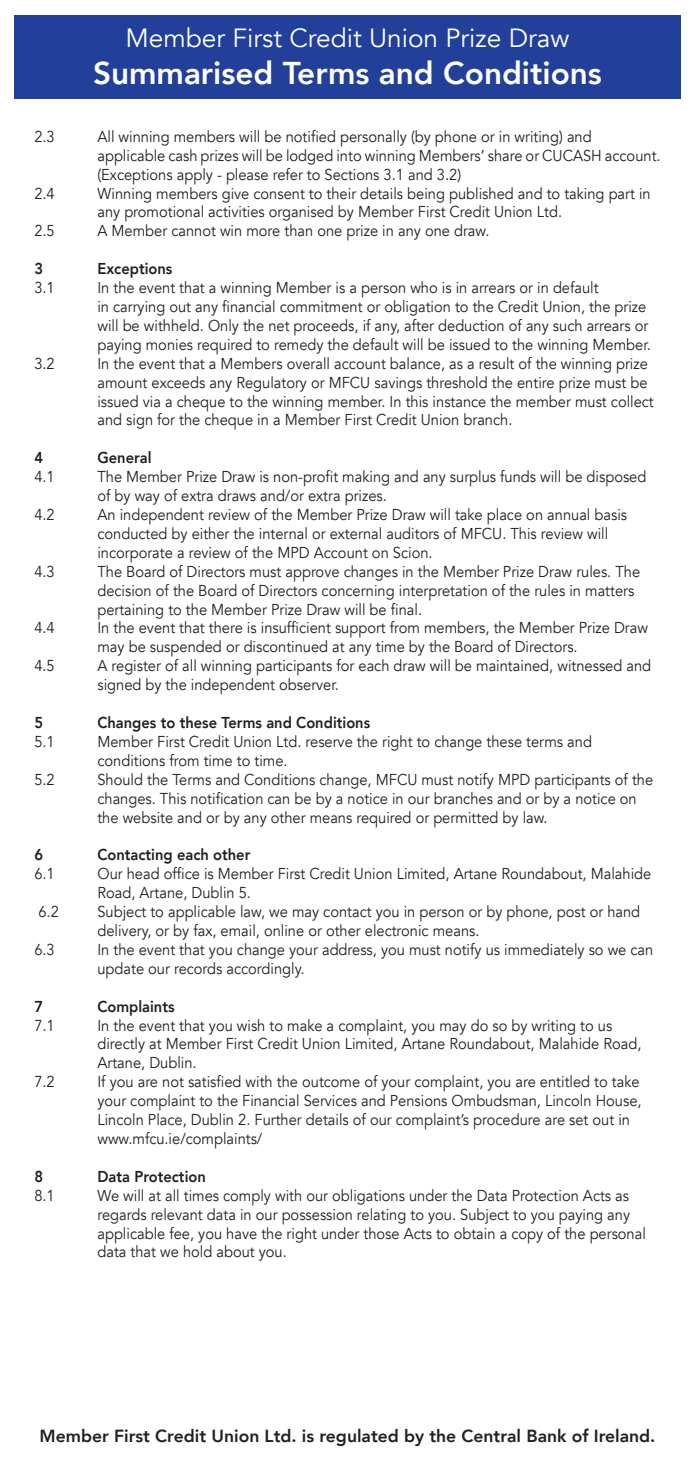
<style>
.page{position:relative;width:695px;height:1474px;background:#fff}
.page>*{position:absolute;margin:0;border:0;box-sizing:border-box;transform-origin:0 0}
.t1{font:800 31.5px "Avenir";color:#fff}
.t2{font:26.25px "Avenir";color:#fff}
.t3{font:800 17.5px "Avenir";color:#231f20}
.t4{font:15.75px/18.9px "Avenir";color:#231f20;scale:.93 1}
.t5{font:800 15.75px "Avenir";color:#231f20;scale:.93 1}
</style>
<div class="page">
<div style="left:14px;top:16px;width:666px;height:83px;background:#223f99"></div>
<p class="t2" style="left:125px;top:22px;width:445px">Member First Credit Union Prize Draw</p>
<p class="t1" style="left:93px;top:49px;width:510px">Summarised Terms and Conditions</p>
<p class="t4" style="left:34px;top:127px;width:23px">2.3</p>
<p class="t4" style="left:97px;top:127px;width:607px">All winning members will be notified personally (by phone or in writing) and applicable cash prizes will be lodged into winning Members’ share or CUCASH account.</p>
<p class="t4" style="left:97px;top:165px;width:392px">(Exceptions apply - please refer to Sections 3.1 and 3.2)</p>
<p class="t4" style="left:34px;top:184px;width:23px">2.4</p>
<p class="t4" style="left:97px;top:184px;width:596px">Winning members give consent to their details being published and to taking part in any promotional activities organised by Member First Credit Union Ltd.</p>
<p class="t4" style="left:34px;top:222px;width:23px">2.5</p>
<p class="t4" style="left:97px;top:222px;width:423px">A Member cannot win more than one prize in any one draw.</p>
<p class="t5" style="left:34px;top:256px;width:11px">3</p>
<p class="t5" style="left:97px;top:256px;width:82px">Exceptions</p>
<p class="t4" style="left:34px;top:278px;width:23px">3.1</p>
<p class="t4" style="left:97px;top:278px;width:596px">In the event that a winning Member is a person who is in arrears or in default<br>in carrying out any financial commitment or obligation to the Credit Union, the prize will be withheld. Only the net proceeds, if any, after deduction of any such arrears or paying monies required to remedy the default will be issued to the winning Member.</p>
<p class="t4" style="left:34px;top:354px;width:23px">3.2</p>
<p class="t4" style="left:97px;top:354px;width:599px">In the event that a Members overall account balance, as a result of the winning prize amount exceeds any Regulatory or MFCU savings threshold the entire prize must be issued via a cheque to the winning member. In this instance the member must collect and sign for the cheque in a Member First Credit Union branch.</p>
<p class="t5" style="left:34px;top:445px;width:11px">4</p>
<p class="t5" style="left:97px;top:445px;width:60px">General</p>
<p class="t4" style="left:34px;top:467px;width:23px">4.1</p>
<p class="t4" style="left:97px;top:467px;width:591px">The Member Prize Draw is non-profit making and any surplus funds will be disposed of by way of extra draws and/or extra prizes.</p>
<p class="t4" style="left:34px;top:505px;width:23px">4.2</p>
<p class="t4" style="left:97px;top:505px;width:571px">An independent review of the Member Prize Draw will take place on annual basis conducted by either the internal or external auditors of MFCU. This review will incorporate a review of the MPD Account on Scion.</p>
<p class="t4" style="left:34px;top:562px;width:23px">4.3</p>
<p class="t4" style="left:97px;top:562px;width:585px">The Board of Directors must approve changes in the Member Prize Draw rules. The decision of the Board of Directors concerning interpretation of the rules in matters pertaining to the Member Prize Draw will be final.</p>
<p class="t4" style="left:34px;top:619px;width:23px">4.4</p>
<p class="t4" style="left:97px;top:619px;width:593px">In the event that there is insufficient support from members, the Member Prize Draw may be suspended or discontinued at any time by the Board of Directors.</p>
<p class="t4" style="left:34px;top:656px;width:23px">4.5</p>
<p class="t4" style="left:97px;top:656px;width:597px">A register of all winning participants for each draw will be maintained, witnessed and signed by the independent observer.</p>
<p class="t5" style="left:34px;top:710px;width:11px">5</p>
<p class="t5" style="left:97px;top:710px;width:295px">Changes to these Terms and Conditions</p>
<p class="t4" style="left:34px;top:732px;width:23px">5.1</p>
<p class="t4" style="left:97px;top:732px;width:533px">Member First Credit Union Ltd. reserve the right to change these terms and conditions from time to time.</p>
<p class="t4" style="left:34px;top:770px;width:23px">5.2</p>
<p class="t4" style="left:97px;top:770px;width:599px">Should the Terms and Conditions change, MFCU must notify MPD participants of the changes. This notification can be by a notice in our branches and or by a notice on the website and or by any other means required or permitted by law.</p>
<p class="t5" style="left:34px;top:842px;width:11px">6</p>
<p class="t5" style="left:97px;top:842px;width:166px">Contacting each other</p>
<p class="t4" style="left:34px;top:864px;width:23px">6.1</p>
<p class="t4" style="left:97px;top:864px;width:597px">Our head office is Member First Credit Union Limited, Artane Roundabout, Malahide<br>Road, Artane, Dublin 5.</p>
<p class="t4" style="left:38px;top:902px;width:23px">6.2</p>
<p class="t4" style="left:97px;top:902px;width:585px">Subject to applicable law, we may contact you in person or by phone, post or hand delivery, or by fax, email, online or other electronic means.</p>
<p class="t4" style="left:34px;top:940px;width:23px">6.3</p>
<p class="t4" style="left:97px;top:940px;width:599px">In the event that you change your address, you must notify us immediately so we can update our records accordingly.</p>
<p class="t5" style="left:34px;top:993px;width:11px">7</p>
<p class="t5" style="left:97px;top:993px;width:84px">Complaints</p>
<p class="t4" style="left:34px;top:1015px;width:23px">7.1</p>
<p class="t4" style="left:97px;top:1015px;width:586px">In the event that you wish to make a complaint, you may do so by writing to us directly at Member First Credit Union Limited, Artane Roundabout, Malahide Road,<br>Artane, Dublin.</p>
<p class="t4" style="left:34px;top:1072px;width:23px">7.2</p>
<p class="t4" style="left:97px;top:1072px;width:586px">If you are not satisfied with the outcome of your complaint, you are entitled to take your complaint to the Financial Services and Pensions Ombudsman, Lincoln House,<br>Lincoln Place, Dublin 2. Further details of our complaint’s procedure are set out in</p>
<p class="t4" style="left:97px;top:1129px;width:179px">www.mfcu.ie/complaints/</p>
<p class="t5" style="left:34px;top:1164px;width:11px">8</p>
<p class="t5" style="left:97px;top:1164px;width:118px">Data Protection</p>
<p class="t4" style="left:34px;top:1186px;width:23px">8.1</p>
<p class="t4" style="left:97px;top:1186px;width:591px">We will at all times comply with our obligations under the Data Protection Acts as regards relevant data in our possession relating to you. Subject to you paying any applicable fee, you have the right under those Acts to obtain a copy of the personal data that we hold about you.</p>
<p class="t3" style="left:40px;top:1421px;width:617px">Member First Credit Union Ltd. is regulated by the Central Bank of Ireland.</p>
</div>
